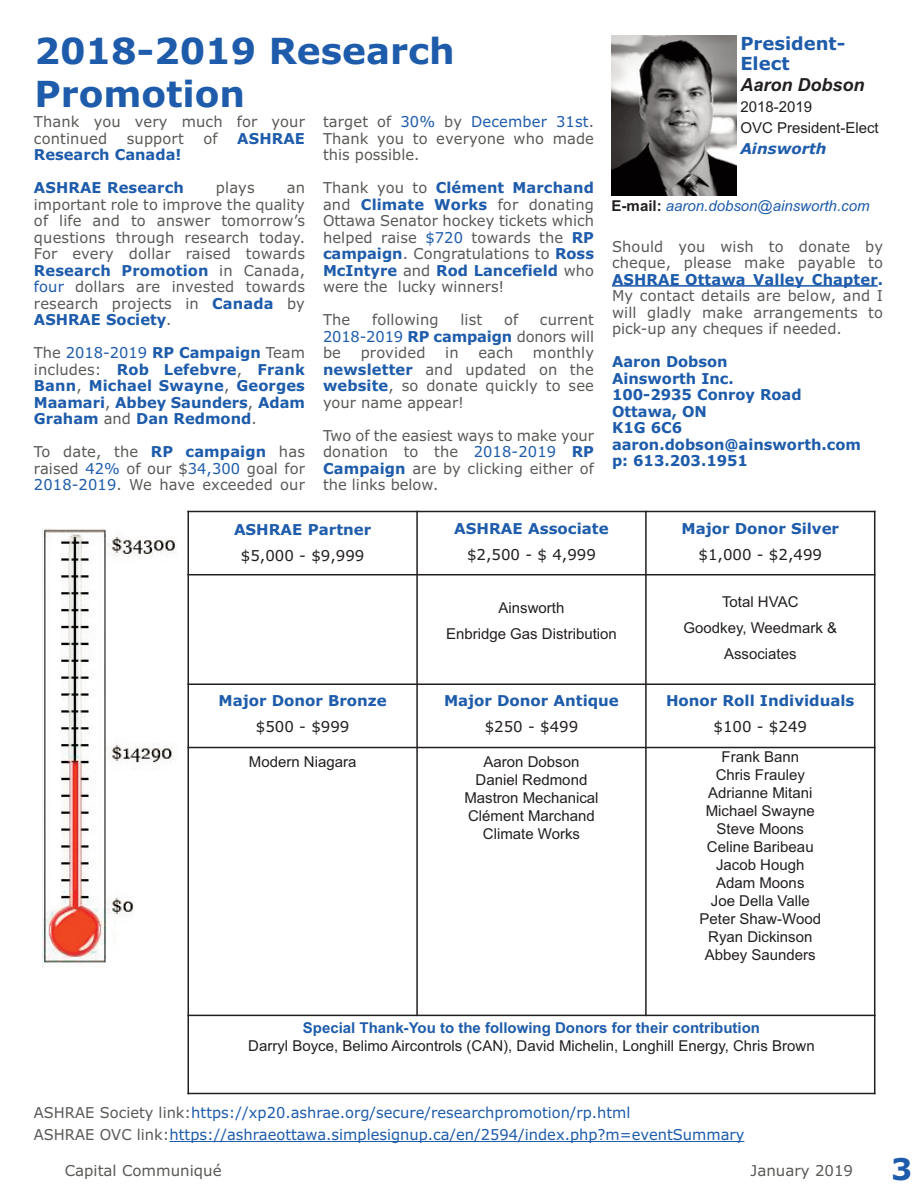
<style>
.page{position:relative;width:918px;height:1188px;background:#fff}
.page>*{position:absolute;margin:0;border:0;box-sizing:border-box;transform-origin:0 0}
.t1{font:700 36px/43.2px "Verdana";color:#1e5cab}
.t2{font:700 30px "Verdana";color:#1e5cab}
.t3{font:700 18px/19.5px "Verdana";color:#1e5cab}
.t4{font:italic 700 18px "Arial";color:#231f20}
.t5{font:15px/16.5px "Verdana";letter-spacing:.01em;color:#595b57;text-align:justify}
.t6{font:15px/18px "Arial";color:#231f20;text-align:center}
.t7{font:700 15px/16.5px "Verdana";color:#1e5cab;text-align:justify}
.t8{font:15px/22.5px "Verdana";color:#1e5cab}
.t9{font:15px "Verdana";color:#231f20}
.t10{font:700 15px "Arial";color:#1e5cab}
.t11{font:italic 15px "Arial";letter-spacing:-.005em;color:#1e5cab}
.t12{font:italic 700 15px "Verdana";color:#1e5cab}
.s1{color:#1e5cab}
.s2{font-weight:700;color:#1e5cab}
.s3{font-weight:400;color:#595b57}
.s4{font-weight:400}
.s5{font-weight:700;font-style:normal;color:#231f20}
.s6{color:#595b57}
</style>
<div class="page">
<hr style="left:612px;top:285px;width:266px;height:2px;background:#1e5cab">
<img style="left:612px;top:36px;width:125px;height:159px">
<hr style="left:170px;top:1141px;width:574px;height:1px;background:#1e5cab">
<img style="left:43px;top:528px;width:133px;height:435px">
<hr style="left:188px;top:511px;width:1px;height:583px;background:#231f20">
<hr style="left:416px;top:511px;width:2px;height:505px;background:#231f20">
<hr style="left:645px;top:511px;width:2px;height:505px;background:#231f20">
<hr style="left:874px;top:511px;width:1px;height:583px;background:#231f20">
<hr style="left:188px;top:511px;width:687px;height:1px;background:#231f20">
<hr style="left:188px;top:574px;width:687px;height:1px;background:#231f20">
<hr style="left:188px;top:683px;width:687px;height:2px;background:#231f20">
<hr style="left:188px;top:747px;width:687px;height:1px;background:#231f20">
<hr style="left:188px;top:1015px;width:687px;height:1px;background:#231f20">
<hr style="left:188px;top:1093px;width:687px;height:1px;background:#231f20">
<h1 class="t1" style="left:34px;top:30px;width:422px">2018-2019 Research<br>Promotion</h1>
<p class="t3" style="left:740px;top:34px;width:107px">President-<br>Elect</p>
<p class="t4" style="left:740px;top:74px;width:125px">Aaron Dobson</p>
<p class="t6" style="left:740px;top:96px;width:140px;line-height:21px;text-align:left">2018-2019<br>OVC President-Elect</p>
<p class="t12" style="left:740px;top:140px;width:88px">Ainsworth</p>
<p class="t5" style="left:34px;top:114px;width:273px">Thank you very much for your continued</p>
<p class="t5" style="left:323px;top:114px;width:273px">target of <span class="s1">30%</span> by <span class="s1">December 31st</span>.<br>Thank you to everyone who made this possible.</p>
<p class="t5" style="left:323px;top:180px;width:273px">Thank you to <span class="s2">Clément Marchand </span>and <span class="s2">Climate Works</span> for donating Ottawa Senator hockey tickets which helped raise <span class="s1">$720</span> towards the <span class="s2">RP campaign</span>. Congratulations to <span class="s2">Ross McIntyre</span> and <span class="s2">Rod Lancefield</span> who were the lucky winners!</p>
<p class="t5" style="left:323px;top:312px;width:29px">The</p>
<p class="t5" style="left:372px;top:312px;width:68px">following</p>
<p class="t5" style="left:460px;top:312px;width:23px">list</p>
<p class="t5" style="left:504px;top:312px;width:16px">of</p>
<p class="t5" style="left:127px;top:130px;width:59px">support</p>
<p class="t5" style="left:203px;top:130px;width:16px">of</p>
<p class="t7" style="left:237px;top:130px;width:69px">ASHRAE</p>
<p class="t7" style="left:34px;top:147px;width:149px">Research Canada!</p>
<p class="t7" style="left:34px;top:180px;width:151px">ASHRAE Research</p>
<p class="t5" style="left:216px;top:180px;width:40px">plays</p>
<p class="t5" style="left:34px;top:180px;width:273px;text-indent:253px">an important role to improve the quality of life and to answer tomorrow’s questions through research today.<br>For every dollar raised towards <span class="s2">Research Promotion</span> in Canada, <span class="s1">four</span> dollars are invested towards research projects in <span class="s2">Canada</span> by <span class="s2">ASHRAE Society</span>.</p>
<p class="t7" style="left:34px;top:345px;width:273px"><span class="s3">The</span> <span class="s4">2018-2019</span> RP Campaign <span class="s3">Team includes:</span> Rob Lefebvre<span class="s3">,</span> Frank Bann<span class="s3">,</span> Michael Swayne<span class="s3">,</span> Georges Maamari<span class="s3">,</span> Abbey Saunders<span class="s3">,</span> Adam Graham <span class="s3">and</span> Dan Redmond<span class="s3">.</span></p>
<p class="t5" style="left:34px;top:444px;width:273px">To date, the <span class="s2">RP campaign</span> has raised <span class="s1">42%</span> of our $<span class="s1">34,300</span> goal for <span class="s1">2018-2019</span>. We have exceeded our</p>
<p class="t11" style="left:612px;top:197px;width:259px"><span class="s5">E-mail:</span> aaron.dobson@ainsworth.com</p>
<p class="t5" style="left:612px;top:238px;width:273px">Should you wish to donate by cheque, please make payable to</p>
<p class="t7" style="left:612px;top:271px;width:273px">ASHRAE Ottawa Valley Chapter.</p>
<p class="t5" style="left:612px;top:288px;width:273px">My contact details are below, and I will gladly make arrangements to pick-up any cheques if needed.</p>
<p class="t7" style="left:612px;top:354px;width:250px;text-align:left">Aaron Dobson<br>Ainsworth Inc.<br>100-2935 Conroy Road<br>Ottawa, ON<br>K1G 6C6 aaron.dobson@ainsworth.com p: 613.203.1951</p>
<p class="t5" style="left:323px;top:312px;width:273px;text-indent:217px">current <span class="s1">2018-2019</span> <span class="s2">RP campaign</span> donors will be</p>
<p class="t5" style="left:323px;top:345px;width:273px;text-indent:210px">monthly <span class="s2">newsletter</span> and updated on the <span class="s2">website</span>, so donate quickly to see your name appear!</p>
<p class="t5" style="left:323px;top:427px;width:273px">Two of the easiest ways to make your donation to the <span class="s1">2018-2019</span> <span class="s2">RP Campaign</span> are by clicking either of the links below.</p>
<p class="t5" style="left:361px;top:345px;width:66px">provided</p>
<p class="t5" style="left:445px;top:345px;width:15px">in</p>
<p class="t5" style="left:478px;top:345px;width:36px">each</p>
<p class="t7" style="left:234px;top:522px;width:139px">ASHRAE Partner</p>
<p class="t9" style="left:241px;top:547px;width:125px">$5,000 - $9,999</p>
<p class="t7" style="left:219px;top:693px;width:170px">Major Donor Bronze</p>
<p class="t9" style="left:256px;top:718px;width:95px">$500 - $999</p>
<p class="t7" style="left:454px;top:520px;width:156px">ASHRAE Associate</p>
<p class="t9" style="left:467px;top:546px;width:130px">$2,500 - $ 4,999</p>
<p class="t7" style="left:682px;top:520px;width:159px">Major Donor Silver</p>
<p class="t9" style="left:698px;top:546px;width:125px">$1,000 - $2,499</p>
<p class="t6" style="left:446px;top:594px;width:172px;line-height:26.1px">Ainsworth<br>Enbridge Gas Distribution</p>
<p class="t6" style="left:683px;top:589px;width:155px;line-height:26.1px">Total HVAC<br>Goodkey, Weedmark &amp;<br>Associates</p>
<p class="t7" style="left:444px;top:693px;width:176px">Major Donor Antique</p>
<p class="t9" style="left:485px;top:718px;width:95px">$250 - $499</p>
<p class="t7" style="left:666px;top:693px;width:190px">Honor Roll Individuals</p>
<p class="t9" style="left:713px;top:718px;width:95px">$100 - $249</p>
<p class="t6" style="left:249px;top:753px;width:109px">Modern Niagara</p>
<p class="t6" style="left:464px;top:753px;width:136px">Aaron Dobson<br>Daniel Redmond<br>Mastron Mechanical<br>Clément Marchand<br>Climate Works</p>
<p class="t6" style="left:700px;top:748px;width:123px">Frank Bann<br>Chris Frauley<br>Adrianne Mitani<br>Michael Swayne<br>Steve Moons<br>Celine Baribeau<br>Jacob Hough<br>Adam Moons<br>Joe Della Valle<br>Peter Shaw-Wood<br>Ryan Dickinson<br>Abbey Saunders</p>
<p class="t10" style="left:303px;top:1019px;width:459px">Special Thank-You to the following Donors for their contribution</p>
<p class="t6" style="left:248px;top:1037px;width:568px">Darryl Boyce, Belimo Aircontrols (CAN), David Michelin, Longhill Energy, Chris Brown</p>
<p class="t8" style="left:34px;top:1101px;width:712px"><span class="s6">ASHRAE Society link:</span>https://xp20.ashrae.org/secure/researchpromotion/rp.html<br><span class="s6">ASHRAE OVC link:</span>https://ashraeottawa.simplesignup.ca/en/2594/index.php?m=eventSummary</p>
<p class="t5" style="left:65px;top:1163px;width:158px">Capital Communiqué</p>
<p class="t5" style="left:751px;top:1163px;width:104px">January 2019</p>
<h2 class="t2" style="left:891px;top:1152px;width:23px">3</h2>
</div>
